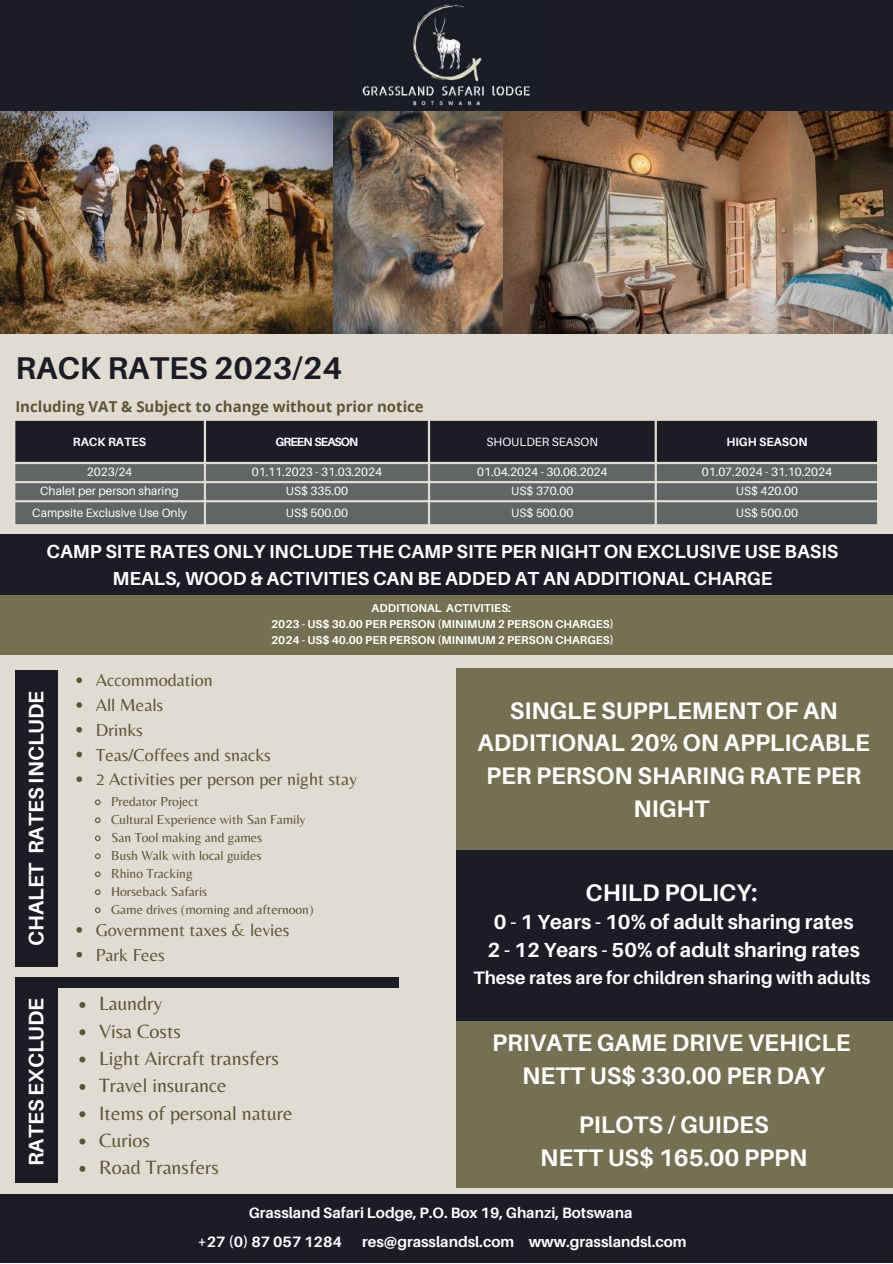
<style>
.page{position:relative;width:893px;height:1264px;background:#fff}
.page>*{position:absolute;margin:0;border:0;box-sizing:border-box;transform-origin:0 0}
.t1{font:700 31.5px "Aileron";color:#1c1c27}
.t2{font:700 24px/32.5px "Aileron";color:#fff;text-align:center}
.t3{font:700 21px "Aileron";color:#fff}
.t4{font:700 20.4px/28px "Aileron";color:#fff;text-align:center}
.t5{font:19.95px/27.3px "Belleza";color:#5e5535}
.t6{font:700 18.9px/26.2px "Aileron";color:#fff;text-align:center}
.t7{font:18px/24.8px "Belleza";color:#5e5535}
.t8{font:700 18px "Aileron";color:#fff}
.t9{font:700 15px/29px "Aileron";color:#fff}
.t10{font:700 15px "Open Sans";color:#5e5535}
.t11{font:13.5px/18px "Belleza";color:#5e5535}
.t12{font:12px "Aileron";color:#fff}
.t13{font:700 12px "Aileron";color:#fff}
.t14{font:700 12px "Aileron";letter-spacing:-.075em;color:#fff}
.t15{font:700 11.4px/15.9px "Aileron";color:#fff;text-align:center}
</style>
<div class="page">
<div style="left:0;top:0;width:892px;height:1262px;background:#e0dcd2"></div>
<div style="left:0;top:0;width:892px;height:116px;background:#1c1c27"></div>
<div style="left:0;top:1194px;width:892px;height:68px;background:#1c1c27"></div>
<div style="left:15px;top:670px;width:43px;height:296px;background:#1c1c27"></div>
<svg style="left:76px;top:677px;width:6px;height:6px"></svg>
<svg style="left:76px;top:702px;width:6px;height:5px"></svg>
<svg style="left:76px;top:727px;width:6px;height:5px"></svg>
<svg style="left:76px;top:751px;width:6px;height:6px"></svg>
<svg style="left:76px;top:776px;width:6px;height:6px"></svg>
<svg style="left:95px;top:799px;width:6px;height:6px"></svg>
<svg style="left:95px;top:817px;width:6px;height:6px"></svg>
<svg style="left:95px;top:835px;width:6px;height:6px"></svg>
<svg style="left:95px;top:853px;width:6px;height:6px"></svg>
<svg style="left:95px;top:871px;width:6px;height:6px"></svg>
<svg style="left:95px;top:889px;width:6px;height:6px"></svg>
<svg style="left:95px;top:907px;width:6px;height:6px"></svg>
<svg style="left:76px;top:927px;width:6px;height:5px"></svg>
<svg style="left:76px;top:951px;width:6px;height:6px"></svg>
<div style="left:15px;top:977px;width:43px;height:205px;background:#1c1c27"></div>
<svg style="left:79px;top:1002px;width:6px;height:5px"></svg>
<svg style="left:79px;top:1029px;width:6px;height:6px"></svg>
<svg style="left:79px;top:1056px;width:6px;height:6px"></svg>
<svg style="left:79px;top:1084px;width:6px;height:5px"></svg>
<svg style="left:79px;top:1111px;width:6px;height:6px"></svg>
<svg style="left:79px;top:1138px;width:6px;height:6px"></svg>
<svg style="left:79px;top:1165px;width:6px;height:6px"></svg>
<div style="left:15px;top:977px;width:384px;height:10px;background:#1c1c27"></div>
<div style="left:0;top:594px;width:892px;height:60px;background:#747051"></div>
<div style="left:0;top:534px;width:892px;height:61px;background:#1c1c27"></div>
<div style="left:456px;top:668px;width:436px;height:182px;background:#747051"></div>
<div style="left:456px;top:1020px;width:436px;height:167px;background:#747051"></div>
<div style="left:456px;top:850px;width:436px;height:170px;background:#1c1c27"></div>
<div style="left:15px;top:421px;width:862px;height:41px;background:#1c1c27"></div>
<svg style="left:15px;top:464px;width:862px;height:60px;fill:#616566"></svg>
<img style="left:353px;top:4px;width:186px;height:108px">
<img style="left:333px;top:112px;width:559px;height:221px">
<img style="left:0;top:112px;width:333px;height:221px">
<h1 class="t1" style="left:15px;top:348px;width:328px">RACK RATES 2023/24</h1>
<p class="t10" style="left:15px;top:396px;width:410px">Including VAT &amp; Subject to change without prior notice</p>
<p class="t13" style="left:73px;top:434px;width:75px">RACK RATES</p>
<p class="t14" style="left:275px;top:434px;width:84px">GREEN SEASON</p>
<p class="t12" style="left:486px;top:434px;width:113px">SHOULDER SEASON</p>
<p class="t13" style="left:726px;top:434px;width:83px">HIGH SEASON</p>
<p class="t12" style="left:87px;top:464px;width:47px">2023/24</p>
<p class="t12" style="left:252px;top:464px;width:132px">01.11.2023 - 31.03.2024</p>
<p class="t12" style="left:477px;top:464px;width:132px">01.04.2024 - 30.06.2024</p>
<p class="t12" style="left:701px;top:464px;width:132px">01.07.2024 - 31.10.2024</p>
<p class="t12" style="left:40px;top:483px;width:140px">Chalet per person sharing</p>
<p class="t12" style="left:286px;top:483px;width:64px">US$ 335.00</p>
<p class="t12" style="left:511px;top:483px;width:64px">US$ 370.00</p>
<p class="t12" style="left:735px;top:483px;width:64px">US$ 420.00</p>
<p class="t12" style="left:32px;top:505px;width:156px">Campsite Exclusive Use Only</p>
<p class="t12" style="left:286px;top:505px;width:64px">US$ 500.00</p>
<p class="t12" style="left:511px;top:505px;width:64px">US$ 500.00</p>
<p class="t12" style="left:735px;top:505px;width:64px">US$ 500.00</p>
<h3 class="t6" style="left:47px;top:538px;width:793px">CAMP SITE RATES ONLY INCLUDE THE CAMP SITE PER NIGHT ON EXCLUSIVE USE BASIS<br>MEALS, WOOD &amp; ACTIVITIES CAN BE ADDED AT AN ADDITIONAL CHARGE</h3>
<p class="t15" style="left:271px;top:599px;width:344px">ADDITIONAL ACTIVITIES:<br>2023 - US$ 30.00 PER PERSON (MINIMUM 2 PERSON CHARGES)<br>2024 - US$ 40.00 PER PERSON (MINIMUM 2 PERSON CHARGES)</p>
<h3 class="t3" style="left:23px;top:946px;width:257px;rotate:-90deg">CHALET RATES INCLUDE</h3>
<h3 class="t3" style="left:23px;top:1166px;width:170px;rotate:-90deg">RATES EXCLUDE</h3>
<h3 class="t7" style="left:96px;top:667px;width:263px">Accommodation<br>All Meals<br>Drinks<br>Teas/Coffees and snacks<br>2 Activities per person per night stay</h3>
<p class="t11" style="left:111px;top:791px;width:204px">Predator Project<br>Cultural Experience with San Family<br>San Tool making and games<br>Bush Walk with local guides<br>Rhino Tracking<br>Horseback Safaris<br>Game drives (morning and afternoon)</p>
<h3 class="t7" style="left:96px;top:917px;width:195px">Government taxes &amp; levies<br>Park Fees</h3>
<h3 class="t5" style="left:99px;top:989px;width:195px">Laundry<br>Visa Costs<br>Light Aircraft transfers<br>Travel insurance<br>Items of personal nature<br>Curios<br>Road Transfers</h3>
<h2 class="t2" style="left:477px;top:693px;width:394px">SINGLE SUPPLEMENT OF AN<br>ADDITIONAL 20% ON APPLICABLE<br>PER PERSON SHARING RATE PER<br>NIGHT</h2>
<h2 class="t2" style="left:585px;top:875px;width:173px">CHILD POLICY:</h2>
<h3 class="t4" style="left:487px;top:907px;width:374px">0 - 1 Years - 10% of adult sharing rates<br>2 - 12 Years - 50% of adult sharing rates</h3>
<h3 class="t8" style="left:473px;top:966px;width:398px">These rates are for children sharing with adults</h3>
<h2 class="t2" style="left:492px;top:1025px;width:360px;line-height:33px">PRIVATE GAME DRIVE VEHICLE<br>NETT US$ 330.00 PER DAY</h2>
<h2 class="t2" style="left:540px;top:1107px;width:269px;line-height:33px">PILOTS / GUIDES<br>NETT US$ 165.00 PPPN</h2>
<p class="t9" style="left:197px;top:1198px;width:436px;text-indent:51px">Grassland Safari Lodge, P.O. Box 19, Ghanzi, Botswana +27 (0) 87 057 1284</p>
<p class="t9" style="left:362px;top:1227px;width:326px">res@grasslandsl.com www.grasslandsl.com</p>
</div>
